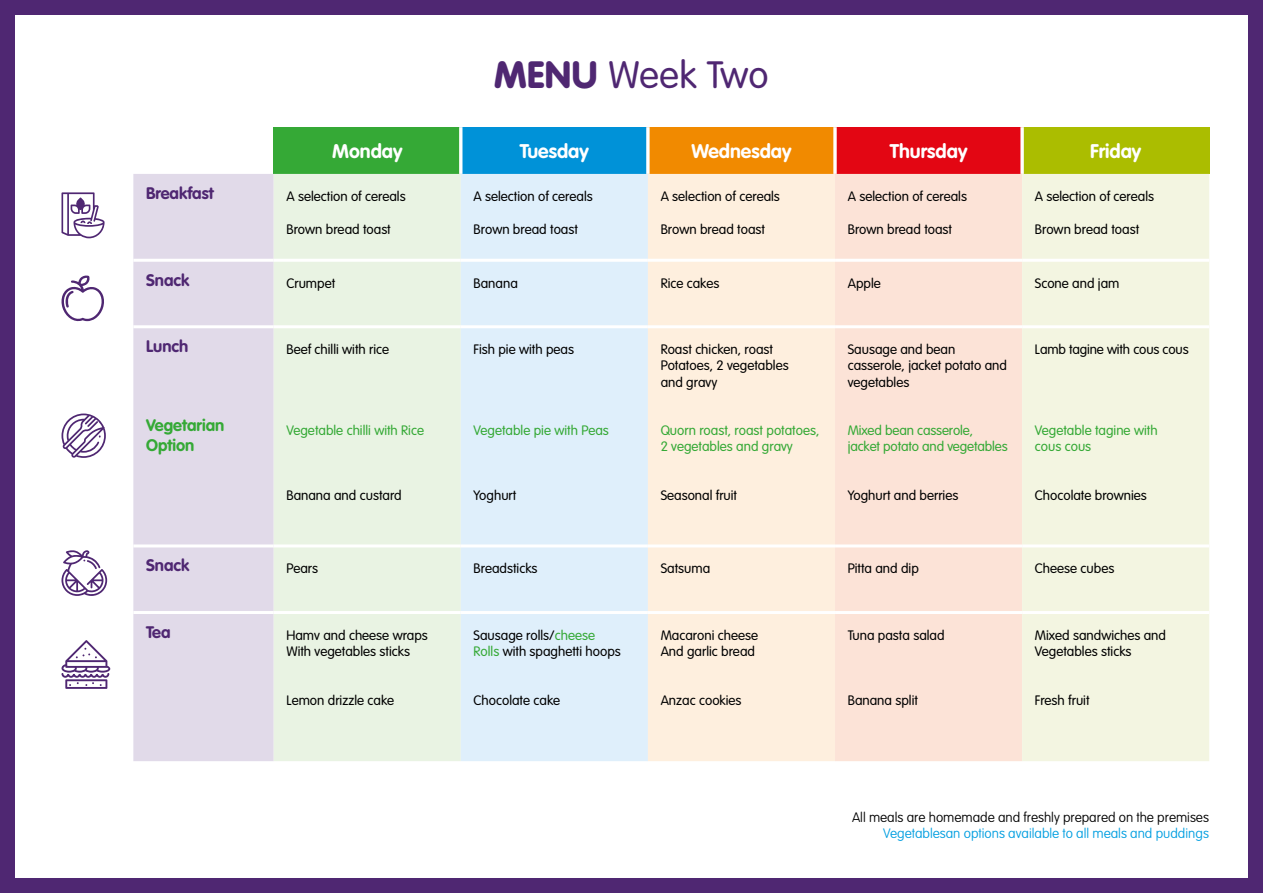
<style>
.page{position:relative;width:1263px;height:893px;background:#fff}
.page>*{position:absolute;margin:0;border:0;box-sizing:border-box;transform-origin:0 0}
.t1{font:300 37.5px "VAG Rounded Std";letter-spacing:.01em;color:#4f2772}
.t2{font:700 19.5px "VAG Rounded Std";color:#fff}
.t3{font:700 16.5px "VAG Rounded Std";color:#4f2772}
.t4{font:700 16.5px/19.8px "VAG Rounded Std";color:#35a936}
.t5{font:300 13.5px/16.2px "VAG Rounded Std";color:#000}
.t6{font:300 13.5px/16.2px "VAG Rounded Std";color:#35a936}
.t7{font:100 13.5px "VAG Rounded Std";color:#000}
.t8{font:100 13.5px "VAG Rounded Std";color:#009ee0}
.s1{font-weight:900}
.s2{color:#35a936}
</style>
<div class="page">
<div style="left:274px;top:127px;width:187px;height:47px;background:#35a936"></div>
<div style="left:461px;top:127px;width:187px;height:47px;background:#0092d8"></div>
<div style="left:648px;top:127px;width:187px;height:47px;background:#f18a00"></div>
<div style="left:835px;top:127px;width:187px;height:47px;background:#e30613"></div>
<div style="left:1022px;top:127px;width:187px;height:47px;background:#abbd00"></div>
<div style="left:133px;top:174px;width:141px;height:587px;background:#e1dae9"></div>
<div style="left:274px;top:174px;width:187px;height:587px;background:#e9f3e3"></div>
<div style="left:461px;top:174px;width:187px;height:587px;background:#dfeffb"></div>
<div style="left:648px;top:174px;width:187px;height:587px;background:#feefde"></div>
<div style="left:835px;top:174px;width:187px;height:587px;background:#fce3d7"></div>
<div style="left:1022px;top:174px;width:187px;height:587px;background:#f3f5e1"></div>
<hr style="left:459px;top:127px;width:3px;height:47px;background:#fff">
<svg style="left:646px;top:127px;width:4px;height:47px"></svg>
<svg style="left:833px;top:127px;width:4px;height:47px"></svg>
<svg style="left:1020px;top:127px;width:4px;height:47px"></svg>
<hr style="left:133px;top:259px;width:141px;height:3px;background:#fff">
<hr style="left:274px;top:259px;width:187px;height:3px;background:#fff">
<hr style="left:461px;top:259px;width:187px;height:3px;background:#fff">
<hr style="left:648px;top:259px;width:187px;height:3px;background:#fff">
<hr style="left:835px;top:259px;width:187px;height:3px;background:#fff">
<hr style="left:1022px;top:259px;width:187px;height:3px;background:#fff">
<hr style="left:133px;top:325px;width:141px;height:3px;background:#fff">
<hr style="left:274px;top:325px;width:187px;height:3px;background:#fff">
<hr style="left:461px;top:325px;width:187px;height:3px;background:#fff">
<hr style="left:648px;top:325px;width:187px;height:3px;background:#fff">
<hr style="left:835px;top:325px;width:187px;height:3px;background:#fff">
<hr style="left:1022px;top:325px;width:187px;height:3px;background:#fff">
<hr style="left:133px;top:544px;width:141px;height:3px;background:#fff">
<hr style="left:274px;top:544px;width:187px;height:3px;background:#fff">
<hr style="left:461px;top:544px;width:187px;height:3px;background:#fff">
<hr style="left:648px;top:544px;width:187px;height:3px;background:#fff">
<hr style="left:835px;top:544px;width:187px;height:3px;background:#fff">
<hr style="left:1022px;top:544px;width:187px;height:3px;background:#fff">
<hr style="left:133px;top:611px;width:141px;height:3px;background:#fff">
<hr style="left:274px;top:611px;width:187px;height:3px;background:#fff">
<hr style="left:461px;top:611px;width:187px;height:3px;background:#fff">
<hr style="left:648px;top:611px;width:187px;height:3px;background:#fff">
<hr style="left:835px;top:611px;width:187px;height:3px;background:#fff">
<hr style="left:1022px;top:611px;width:187px;height:3px;background:#fff">
<div style="left:0;top:0;width:1263px;height:893px;border:15px solid #4f2772"></div>
<svg style="left:61px;top:192px;width:44px;height:46px"></svg>
<svg style="left:61px;top:550px;width:46px;height:46px"></svg>
<svg style="left:61px;top:640px;width:49px;height:49px"></svg>
<svg style="left:61px;top:275px;width:43px;height:47px"></svg>
<svg style="left:61px;top:414px;width:45px;height:44px"></svg>
<h1 class="t1" style="left:494px;top:53px;width:276px"><span class="s1">MENU</span> Week Two</h1>
<h2 class="t2" style="left:332px;top:140px;width:72px">Monday</h2>
<h2 class="t2" style="left:520px;top:140px;width:70px">Tuesday</h2>
<h2 class="t2" style="left:691px;top:140px;width:102px">Wednesday</h2>
<h2 class="t2" style="left:890px;top:140px;width:79px">Thursday</h2>
<h2 class="t2" style="left:1090px;top:140px;width:53px">Friday</h2>
<p class="t3" style="left:146px;top:184px;width:69px">Breakfast</p>
<p class="t5" style="left:286px;top:189px;width:121px">A selection of cereals</p>
<p class="t5" style="left:286px;top:221px;width:106px">Brown bread toast</p>
<p class="t5" style="left:474px;top:189px;width:121px">A selection of cereals</p>
<p class="t5" style="left:474px;top:221px;width:106px">Brown bread toast</p>
<p class="t5" style="left:661px;top:189px;width:121px">A selection of cereals</p>
<p class="t5" style="left:661px;top:221px;width:106px">Brown bread toast</p>
<p class="t5" style="left:848px;top:189px;width:121px">A selection of cereals</p>
<p class="t5" style="left:848px;top:221px;width:106px">Brown bread toast</p>
<p class="t5" style="left:1035px;top:189px;width:121px">A selection of cereals</p>
<p class="t5" style="left:1035px;top:221px;width:106px">Brown bread toast</p>
<p class="t3" style="left:146px;top:270px;width:45px">Snack</p>
<p class="t5" style="left:286px;top:275px;width:50px">Crumpet</p>
<p class="t5" style="left:474px;top:275px;width:46px">Banana</p>
<p class="t5" style="left:661px;top:275px;width:60px">Rice cakes</p>
<p class="t5" style="left:848px;top:275px;width:35px">Apple</p>
<p class="t5" style="left:1035px;top:275px;width:86px">Scone and jam</p>
<p class="t3" style="left:146px;top:337px;width:44px">Lunch</p>
<p class="t4" style="left:146px;top:416px;width:80px">Vegetarian<br>Option</p>
<p class="t5" style="left:286px;top:342px;width:104px">Beef chilli with rice</p>
<p class="t5" style="left:474px;top:342px;width:102px">Fish pie with peas</p>
<p class="t6" style="left:286px;top:423px;width:139px">Vegetable chilli with Rice</p>
<p class="t6" style="left:474px;top:423px;width:137px">Vegetable pie with Peas</p>
<p class="t5" style="left:286px;top:488px;width:117px">Banana and custard</p>
<p class="t5" style="left:474px;top:488px;width:44px">Yoghurt</p>
<p class="t5" style="left:661px;top:342px;width:130px">Roast chicken, roast<br>Potatoes, 2 vegetables and gravy</p>
<p class="t6" style="left:661px;top:423px;width:160px">Quorn roast, roast potatoes,<br>2 vegetables and gravy</p>
<p class="t5" style="left:661px;top:488px;width:78px">Seasonal fruit</p>
<p class="t5" style="left:848px;top:342px;width:161px">Sausage and bean casserole, jacket potato and vegetables</p>
<p class="t6" style="left:848px;top:423px;width:161px">Mixed bean casserole, jacket potato and vegetables</p>
<p class="t5" style="left:848px;top:488px;width:112px">Yoghurt and berries</p>
<p class="t5" style="left:1035px;top:342px;width:155px">Lamb tagine with cous cous</p>
<p class="t6" style="left:1035px;top:423px;width:124px">Vegetable tagine with cous cous</p>
<p class="t5" style="left:1035px;top:488px;width:114px">Chocolate brownies</p>
<p class="t3" style="left:146px;top:556px;width:45px">Snack</p>
<p class="t5" style="left:286px;top:561px;width:33px">Pears</p>
<p class="t5" style="left:474px;top:561px;width:66px">Breadsticks</p>
<p class="t5" style="left:661px;top:561px;width:51px">Satsuma</p>
<p class="t5" style="left:848px;top:561px;width:73px">Pitta and dip</p>
<p class="t5" style="left:1035px;top:561px;width:81px">Cheese cubes</p>
<p class="t3" style="left:146px;top:622px;width:26px">Tea</p>
<p class="t5" style="left:286px;top:628px;width:143px">Hamv and cheese wraps<br>With vegetables sticks</p>
<p class="t5" style="left:286px;top:692px;width:109px">Lemon drizzle cake</p>
<p class="t5" style="left:474px;top:628px;width:149px">Sausage rolls/<span class="s2">cheese<br>Rolls</span> with spaghetti hoops</p>
<p class="t5" style="left:474px;top:692px;width:88px">Chocolate cake</p>
<p class="t5" style="left:661px;top:628px;width:99px">Macaroni cheese<br>And garlic bread</p>
<p class="t5" style="left:661px;top:692px;width:82px">Anzac cookies</p>
<p class="t5" style="left:848px;top:628px;width:98px">Tuna pasta salad</p>
<p class="t5" style="left:848px;top:692px;width:72px">Banana split</p>
<p class="t5" style="left:1035px;top:628px;width:133px">Mixed sandwiches and<br>Vegetables sticks</p>
<p class="t5" style="left:1035px;top:692px;width:56px">Fresh fruit</p>
<p class="t7" style="left:852px;top:809px;width:358px">All meals are homemade and freshly prepared on the premises</p>
<p class="t8" style="left:883px;top:826px;width:327px">Vegetablesan options available to all meals and puddings</p>
</div>
